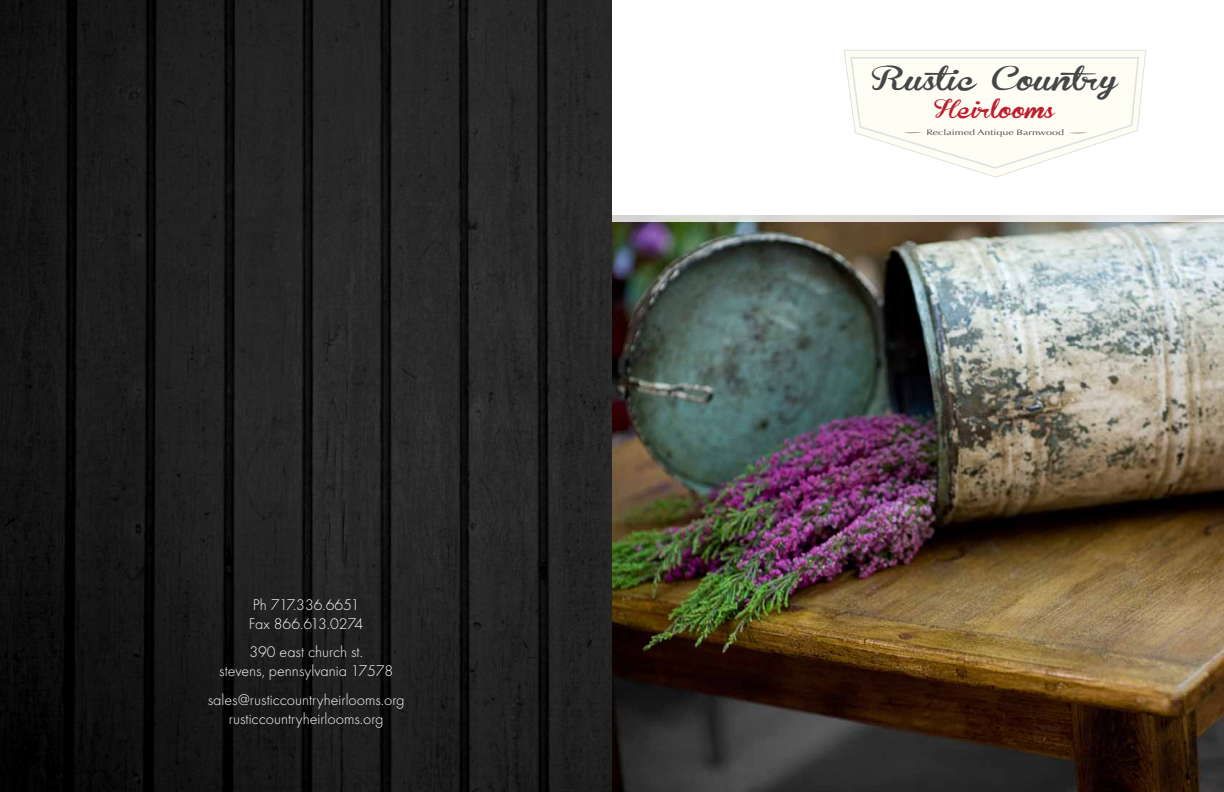
<style>
.page{position:relative;width:1224px;height:792px;background:#fff}
.page>*{position:absolute;margin:0;border:0;box-sizing:border-box;transform-origin:0 0}
.t1{font:23.2px "Brannboll Fet";color:#464547;scale:1.36 1}
.t2{font:18.3px "Brannboll Fet";color:#be1e2d;scale:1.31 1}
.t3{font:300 16px/19.2px "Futura T";color:#fff;text-align:center}
.t4{font:7.8px "Optima";color:#464547;scale:1.36 1}
</style>
<div class="page">
<img style="left:612px;top:222px;width:612px;height:570px">
<img style="left:0;top:0;width:612px;height:792px">
<svg style="left:612px;top:215px;width:612px;height:7px;background:#dddcd8"></svg>
<svg style="left:844px;top:50px;width:303px;height:128px"></svg>
<hr style="left:844px;top:50px;width:302px;height:1px;background:#e1e0da">
<svg style="left:849px;top:55px;width:291px;height:115px"></svg>
<p class="t3" style="left:249px;top:595px;width:116px;text-align:left">Ph 717.336.6651<br>Fax 866.613.0274</p>
<p class="t3" style="left:219px;top:642px;width:175px">390 east church st.<br>stevens, pennsylvania 17578</p>
<p class="t3" style="left:208px;top:690px;width:198px">sales@rusticcountryheirlooms.org rusticcountryheirlooms.org</p>
<h1 class="t1" style="left:872px;top:71px;width:182px">Rustic Country</h1>
<p class="t2" style="left:935px;top:103px;width:93px">Heirlooms</p>
<p class="t4" style="left:926px;top:128px;width:103px">Reclaimed Antique Barnwood</p>
</div>
